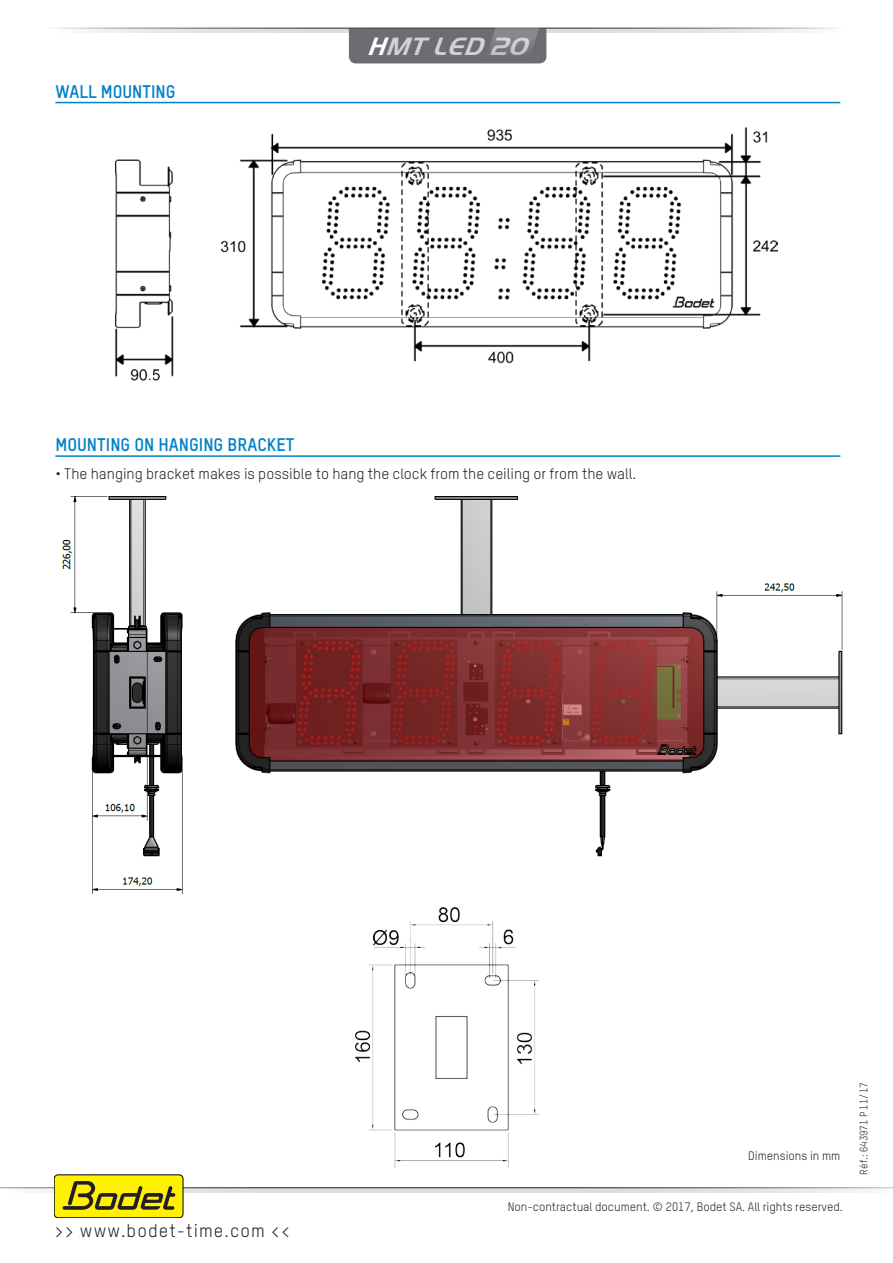
<style>
.page{position:relative;width:893px;height:1263px;background:#fff}
.page>*{position:absolute;margin:0;border:0;box-sizing:border-box;transform-origin:0 0}
.t1{font:italic 700 25.8px "Handel Got D";color:#d1d2d4}
.Titre{font:700 18px "TSTARPRO";color:#0081c8}
.t2{font:18px "TSTARPRO";letter-spacing:.06em;color:#231f20}
.t3{font:15px "TSTARPRO";color:#231f20}
.t4{font:13.5px "Minion Pro";color:#231f20}
.t5{font:12px "TSTARPRO";color:#231f20}
.t6{font:10.5px "TSTARPRO";color:#231f20}
.s1{color:#fff}
</style>
<div class="page">
<svg style="left:88px;top:29px;width:719px;height:4px;background:#e3e4e5"></svg>
<svg style="left:349px;top:27px;width:197px;height:36px;background:#707174"></svg>
<svg style="left:0;top:1188px;width:893px;height:4px;background:#d6d7d9"></svg>
<div style="left:54px;top:1175px;width:129px;height:43px;background:#fff101;border-radius:4px"></div>
<div style="left:54px;top:1175px;width:129px;height:43px;border:1px solid #000;border-radius:4px"></div>
<svg style="left:62px;top:1181px;width:113px;height:29px"></svg>
<img style="left:116px;top:128px;width:661px;height:253px">
<hr style="left:55px;top:102px;width:785px;height:1px;background:#0081c8">
<hr style="left:55px;top:455px;width:785px;height:2px;background:#0081c8">
<div style="left:148px;top:370px;width:5px;height:17px;background:#fff"></div>
<img style="left:355px;top:907px;width:184px;height:260px">
<img style="left:62px;top:496px;width:781px;height:399px">
<p class="Titre" style="left:55px;top:80px;width:122px">WALL MOUNTING</p>
<p class="t4" style="left:148px;top:366px;width:5px">.</p>
<h1 class="t1" style="left:367px;top:30px;width:173px"><span class="s1">H</span>MTLED20</h1>
<p class="Titre" style="left:55px;top:433px;width:241px">MOUNTING ON HANGING BRACKET</p>
<p class="t3" style="left:55px;top:465px;width:582px">• The hanging bracket makes is possible to hang the clock from the ceiling or from the wall.</p>
<p class="t2" style="left:55px;top:1220px;width:237px">&gt;&gt; www.bodet-time.com &lt;&lt;</p>
<p class="t5" style="left:748px;top:1148px;width:94px">Dimensions in mm</p>
<p class="t5" style="left:508px;top:1200px;width:337px">Non-contractual document. © 2017, Bodet SA. All rights reserved.</p>
<p class="t6" style="left:857px;top:1174px;width:94px;rotate:-90deg">Réf.: 643971 P 11/17</p>
</div>
